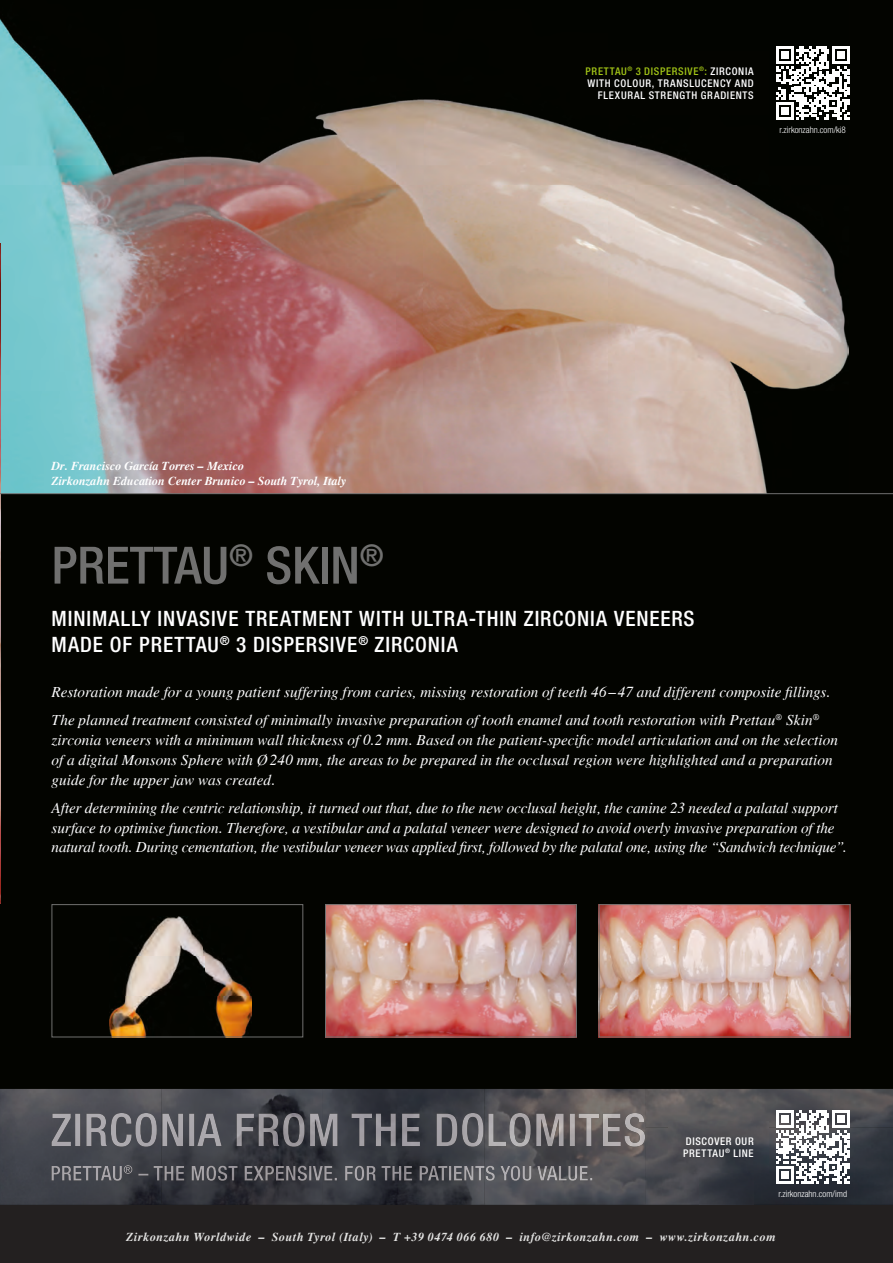
<style>
.page{position:relative;width:893px;height:1263px;background:#030400}
.page>*{position:absolute;margin:0;border:0;box-sizing:border-box;transform-origin:0 0}
.t1{font:500 condensed 51.45px "Helvetica Neue LT Std";color:#70706f}
.t2{font:500 condensed 21.15px/25.5px "Helvetica Neue LT Std";letter-spacing:.045em;color:#fff}
.t3{font:italic 15.15px/19.6px "Times";color:#fff}
.t4{font:italic 700 12.15px "Times";letter-spacing:.045em;color:#e4e4e3}
.t5{font:italic 700 12.15px/14.5px "Times";color:#fff}
.t6{font:500 condensed 10.65px/12.1px "Helvetica Neue LT Std";letter-spacing:.065em;color:#fff}
.t7{font:300 condensed 9.15px "Helvetica Neue LT Std";color:#fff}
.s1{color:#a3c617}
</style>
<div class="page">
<div style="left:0;top:1205px;width:893px;height:58px;background:#232020"></div>
<img style="left:0;top:18px;width:848px;height:475px">
<img style="left:0;top:1089px;width:646px;height:116px">
<img style="left:646px;top:1089px;width:247px;height:38px">
<img style="left:646px;top:1127px;width:53px;height:78px">
<img style="left:753px;top:1127px;width:140px;height:78px">
<img style="left:699px;top:1172px;width:54px;height:33px">
<svg style="left:776px;top:1110px;width:73px;height:73px;background:#b2b3b5"></svg>
<img style="left:669px;top:1121px;width:100px;height:51px">
<img style="left:0;top:244px;width:1px;height:659px">
<svg style="left:776px;top:46px;width:73px;height:74px"></svg>
<img style="left:571px;top:51px;width:198px;height:63px">
<hr style="left:0;top:493px;width:893px;height:1px;background:#70706f">
<img style="left:327px;top:906px;width:248px;height:129px">
<div style="left:325px;top:904px;width:252px;height:133px;border:1px solid #70706f"></div>
<img style="left:601px;top:906px;width:247px;height:129px">
<div style="left:599px;top:904px;width:251px;height:133px;border:1px solid #70706f"></div>
<img style="left:109px;top:916px;width:142px;height:119px">
<div style="left:52px;top:904px;width:251px;height:133px;border:1px solid #70706f"></div>
<img style="left:124px;top:1165px;width:464px;height:16px">
<img style="left:111px;top:1113px;width:534px;height:34px">
<p class="t5" style="left:52px;top:459px;width:296px">Dr. Francisco García Torres – Mexico<br>Zirkonzahn Education Center Brunico – South Tyrol, Italy</p>
<p class="t6" style="left:586px;top:65px;width:170px;text-align:right"><span class="s1">PRETTAU</span><sup>®</sup> <span class="s1">3 DISPERSIVE</span><sup>®</sup><span class="s1">:</span> ZIRCONIA<br>WITH COLOUR, TRANSLUCENCY AND<br>FLEXURAL STRENGTH GRADIENTS</p>
<p class="t7" style="left:780px;top:125px;width:68px">r.zirkonzahn.com/ki8</p>
<h1 class="t1" style="left:52px;top:535px;width:334px">PRETTAU<sup>®</sup> SKIN<sup>®</sup></h1>
<h2 class="t2" style="left:52px;top:606px;width:645px">MINIMALLY INVASIVE TREATMENT WITH ULTRA-THIN ZIRCONIA VENEERS<br>MADE OF PRETTAU<sup>®</sup> 3 DISPERSIVE<sup>®</sup> ZIRCONIA</h2>
<p class="t3" style="left:52px;top:678px;width:780px;line-height:28.3px">Restoration made for a young patient suffering from caries, missing restoration of teeth 46 – 47 and different composite fillings.<br>The planned treatment consisted of minimally invasive preparation of tooth enamel and tooth restoration with Prettau<sup>®</sup> Skin<sup>®</sup></p>
<p class="t3" style="left:52px;top:730px;width:788px">zirconia veneers with a minimum wall thickness of 0.2 mm. Based on the patient-specific model articulation and on the selection of a digital Monsons Sphere with Ø 240 mm, the areas to be prepared in the occlusal region were highlighted and a preparation guide for the upper jaw was created.</p>
<p class="t3" style="left:52px;top:798px;width:797px">After determining the centric relationship, it turned out that, due to the new occlusal height, the canine 23 needed a palatal support surface to optimise function. Therefore, a vestibular and a palatal veneer were designed to avoid overly invasive preparation of the natural tooth. During cementation, the vestibular veneer was applied first, followed by the palatal one, using the “Sandwich technique”.</p>
<p class="t6" style="left:683px;top:1134px;width:72px">DISCOVER OUR<br>PRETTAU<sup>®</sup> LINE</p>
<p class="t7" style="left:778px;top:1189px;width:70px">r.zirkonzahn.com/imd</p>
<p class="t4" style="left:126px;top:1230px;width:651px">Zirkonzahn Worldwide – South Tyrol (Italy) – T +39 0474 066 680 – info@zirkonzahn.com – www.zirkonzahn.com</p>
</div>
